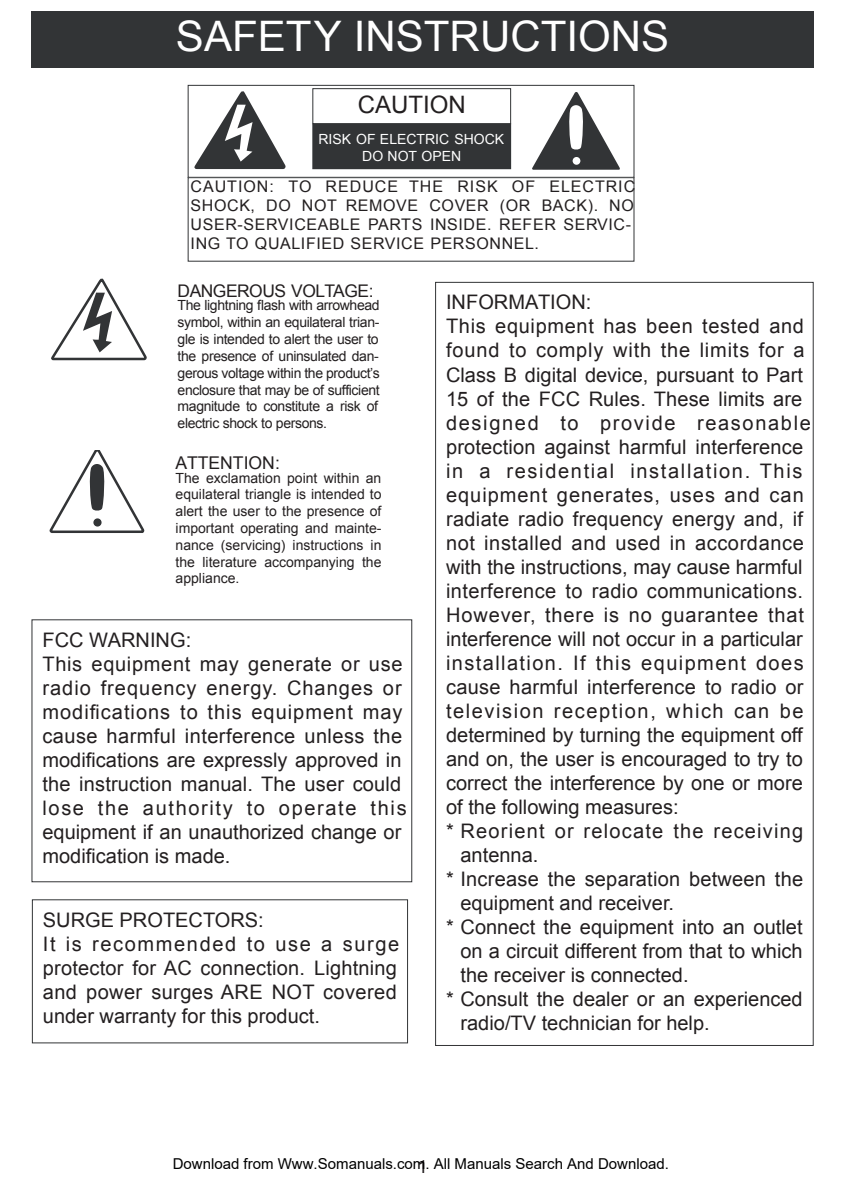
<style>
.page{position:relative;width:842px;height:1192px;background:#fff}
.page>*{position:absolute;margin:0;border:0;box-sizing:border-box;transform-origin:0 0}
.t1{font:42px "Arial";color:#fff}
.t2{font:24px "Arial";color:#231f20}
.t3{font:20px/24px "Arial";letter-spacing:.01em;color:#231f20}
.t4{font:20px "Arial";letter-spacing:.08em;color:#231f20}
.t5{font:20px "Arial";letter-spacing:.07em;color:#231f20}
.t6{font:20px "Arial";letter-spacing:.03em;color:#231f20}
.t7{font:20px "Arial";letter-spacing:.06em;color:#231f20}
.t8{font:20px "Arial";letter-spacing:.04em;color:#231f20}
.t9{font:20px "Arial";letter-spacing:.045em;color:#231f20}
.t10{font:20px "Arial";letter-spacing:.035em;color:#231f20}
.t11{font:20px "Arial";letter-spacing:.05em;color:#231f20}
.t12{font:18px "Arial";color:#231f20}
.t13{font:17.6px "Arial";color:#231f20}
.t14{font:17.4px "Arial";letter-spacing:-.025em;color:#231f20}
.t15{font:16px/19.2px "Arial";letter-spacing:.04em;color:#231f20}
.t16{font:15px "Arial";color:#000}
.t17{font:14px/16.8px "Arial";letter-spacing:-.015em;color:#231f20;text-align:justify}
.t18{font:14px/16.8px "Arial";color:#fff;text-align:center}
</style>
<div class="page">
<div style="left:187px;top:85px;width:447px;height:93px;border:1px solid #323436"></div>
<div style="left:187px;top:177px;width:447px;height:85px;border:1px solid #323436"></div>
<div style="left:312px;top:88px;width:198px;height:36px;border:1px solid #323436"></div>
<div style="left:313px;top:124px;width:197px;height:45px;background:#323436"></div>
<svg style="left:532px;top:92px;width:87px;height:78px"></svg>
<div style="left:572px;top:157px;width:8px;height:8px;background:#fff;border-radius:50%"></div>
<svg style="left:194px;top:92px;width:91px;height:77px"></svg>
<svg style="left:51px;top:279px;width:96px;height:81px"></svg>
<svg style="left:50px;top:450px;width:94px;height:83px"></svg>
<div style="left:93px;top:518px;width:8px;height:8px;background:#323436;border-radius:50%"></div>
<div style="left:31px;top:619px;width:381px;height:263px;border:1px solid #323436"></div>
<div style="left:31px;top:12px;width:782px;height:56px;background:#323436"></div>
<h1 class="t1" style="left:176px;top:8px;width:494px">SAFETY INSTRUCTIONS</h1>
<p class="t2" style="left:357px;top:89px;width:109px">CAUTION</p>
<p class="t18" style="left:318px;top:131px;width:187px">RISK OF ELECTRIC SHOCK<br>DO NOT OPEN</p>
<p class="t15" style="left:190px;top:177px;width:446px">CAUTION: TO REDUCE THE RISK OF ELECTRIC SHOCK, DO NOT REMOVE COVER (OR BACK). NO USER-SERVICEABLE PARTS INSIDE. REFER SERVIC-ING TO QUALIFIED SERVICE PERSONNEL.</p>
<p class="t14" style="left:177px;top:279px;width:197px">DANGEROUS VOLTAGE:</p>
<p class="t17" style="left:177px;top:297px;width:203px">The lightning flash with arrowhead symbol, within an equilateral trian&shy;gle is intended to alert the user to the presence of uninsulated dan&shy;gerous voltage within the product’s enclosure that may be of sufficient magnitude to constitute a risk of electric shock to persons.</p>
<p class="t13" style="left:175px;top:451px;width:106px">ATTENTION:</p>
<p class="t17" style="left:175px;top:469px;width:207px">The exclamation point within an equilateral triangle is intended to alert the user to the presence of important operating and mainte&shy;nance (servicing) instructions in the literature accompanying the appliance.</p>
<p class="t3" style="left:42px;top:628px;width:365px">FCC WARNING:<br>This equipment may generate or use radio frequency energy. Changes or modifications to this equipment may cause harmful interference unless the modifications are expressly approved in the instruction manual. The user could lose the authority to operate this equipment if an unauthorized change or modification is made.</p>
<p class="t3" style="left:43px;top:907px;width:357px">SURGE PROTECTORS:<br>It is recommended to use a surge protector for AC connection. Lightning and power surges ARE NOT covered under warranty for this product.</p>
<p class="t3" style="left:446px;top:290px;width:147px">INFORMATION:</p>
<p class="t10" style="left:446px;top:313px;width:359px">This equipment has been tested and</p>
<p class="t8" style="left:446px;top:337px;width:360px">found to comply with the limits for a</p>
<p class="t3" style="left:446px;top:362px;width:358px">Class B digital device, pursuant to Part</p>
<p class="t3" style="left:446px;top:386px;width:357px">15 of the FCC Rules. These limits are</p>
<p class="t4" style="left:446px;top:409px;width:366px">designed to provide reasonable</p>
<p class="t3" style="left:446px;top:434px;width:358px">protection against harmful interference</p>
<p class="t4" style="left:446px;top:457px;width:358px">in a residential installation. This</p>
<p class="t11" style="left:446px;top:481px;width:359px">equipment generates, uses and can</p>
<p class="t3" style="left:446px;top:506px;width:358px">radiate radio frequency energy and, if</p>
<p class="t6" style="left:446px;top:529px;width:359px">not installed and used in accordance</p>
<p class="t3" style="left:446px;top:554px;width:358px">with the instructions, may cause harmful</p>
<p class="t3" style="left:446px;top:578px;width:358px">interference to radio communications.</p>
<p class="t9" style="left:446px;top:601px;width:359px">However, there is no guarantee that</p>
<p class="t3" style="left:446px;top:626px;width:358px">interference will not occur in a particular</p>
<p class="t5" style="left:446px;top:649px;width:359px">installation. If this equipment does</p>
<p class="t3" style="left:446px;top:674px;width:359px">cause harmful interference to radio or</p>
<p class="t4" style="left:446px;top:697px;width:359px">television reception, which can be</p>
<p class="t3" style="left:446px;top:722px;width:358px">determined by turning the equipment off</p>
<p class="t3" style="left:446px;top:746px;width:358px">and on, the user is encouraged to try to</p>
<p class="t3" style="left:446px;top:770px;width:358px">correct the interference by one or more</p>
<p class="t3" style="left:446px;top:794px;width:234px">of the following measures:</p>
<p class="t7" style="left:446px;top:817px;width:358px">* Reorient or relocate the receiving</p>
<p class="t3" style="left:460px;top:842px;width:79px">antenna.</p>
<p class="t3" style="left:446px;top:866px;width:358px">* Increase the separation between the</p>
<p class="t3" style="left:460px;top:890px;width:215px">equipment and receiver.</p>
<p class="t3" style="left:446px;top:914px;width:358px">* Connect the equipment into an outlet</p>
<p class="t3" style="left:460px;top:938px;width:343px">on a circuit different from that to which</p>
<p class="t3" style="left:460px;top:962px;width:229px">the receiver is connected.</p>
<p class="t3" style="left:446px;top:986px;width:358px">* Consult the dealer or an experienced</p>
<p class="t3" style="left:460px;top:1010px;width:251px">radio/TV technician for help.</p>
<p class="t16" style="left:173px;top:1154px;width:497px">Download from Www.Somanuals.com. All Manuals Search And Download.</p>
<p class="t12" style="left:417px;top:1154px;width:12px">1</p>
</div>
